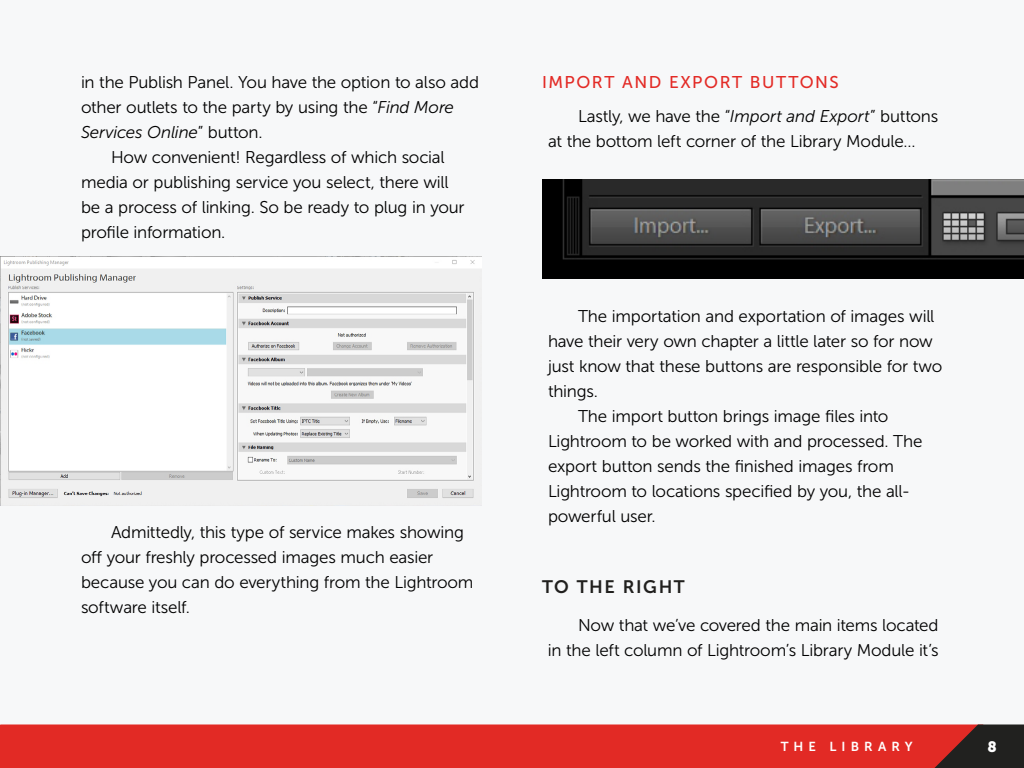
<style>
.page{position:relative;width:1024px;height:768px;background:#f7f8f9}
.page>*{position:absolute;margin:0;border:0;box-sizing:border-box;transform-origin:0 0}
.t1{font:18px "Museo Sans 700";letter-spacing:.085em;color:#21201e}
.t2{font:17px/25px "Museo Sans 300";letter-spacing:-.015em;color:#000}
.t3{font:italic 17px "Museo Sans 300";letter-spacing:-.01em;color:#000}
.t4{font:17px "Museo Sans 500";letter-spacing:.09em;color:#e32b26}
.t5{font:15px "Museo Sans 900";color:#fff}
.t6{font:13px "Museo Sans 700";letter-spacing:.39em;color:#fff}
.s1{font-style:italic}
.s2{font-style:normal}
</style>
<div class="page">
<div style="left:0;top:724px;width:934px;height:44px;background:#e22a25"></div>
<svg style="left:934px;top:724px;width:90px;height:44px;background:#522522"></svg>
<img style="left:0;top:257px;width:482px;height:249px">
<img style="left:542px;top:179px;width:482px;height:99px">
<p class="t2" style="left:81px;top:70px;width:400px">in the Publish Panel. You have the option to also add</p>
<p class="t2" style="left:81px;top:95px;width:375px">other outlets to the party by using the “<span class="s1">Find More</span></p>
<p class="t3" style="left:81px;top:123px;width:183px">Services Online<span class="s2">” button.</span></p>
<p class="t2" style="left:111px;top:145px;width:335px">How convenient! Regardless of which social</p>
<p class="t2" style="left:81px;top:170px;width:369px">media or publishing service you select, there will</p>
<p class="t2" style="left:81px;top:195px;width:385px">be a process of linking. So be ready to plug in your</p>
<p class="t2" style="left:81px;top:220px;width:146px">profile information.</p>
<p class="t2" style="left:81px;top:520px;width:394px;text-indent:30px">Admittedly, this type of service makes showing off your freshly processed images much easier because you can do everything from the Lightroom software itself.</p>
<p class="t4" style="left:542px;top:73px;width:298px">IMPORT AND EXPORT BUTTONS</p>
<p class="t2" style="left:548px;top:104px;width:392px;text-indent:30px">Lastly, we have the “<span class="s1">Import and Export</span>” buttons at the bottom left corner of the Library Module…</p>
<p class="t2" style="left:578px;top:304px;width:358px">The importation and exportation of images will</p>
<p class="t2" style="left:548px;top:329px;width:386px">have their very own chapter a little later so for now</p>
<p class="t2" style="left:548px;top:354px;width:396px">just know that these buttons are responsible for two</p>
<p class="t2" style="left:548px;top:379px;width:52px">things.</p>
<p class="t2" style="left:578px;top:404px;width:312px">The import button brings image files into</p>
<p class="t2" style="left:548px;top:429px;width:376px">Lightroom to be worked with and processed. The</p>
<p class="t2" style="left:548px;top:454px;width:347px">export button sends the finished images from</p>
<p class="t2" style="left:548px;top:479px;width:364px">Lightroom to locations specified by you, the all-</p>
<p class="t2" style="left:548px;top:504px;width:109px">powerful user.</p>
<p class="t1" style="left:542px;top:577px;width:144px">TO THE RIGHT</p>
<p class="t2" style="left:548px;top:612px;width:392px;text-align:right">Now that we’ve covered the main items located<br>in the left column of Lightroom’s Library Module it’s</p>
<p class="t6" style="left:781px;top:739px;width:133px">THE LIBRARY</p>
<p class="t5" style="left:988px;top:739px;width:11px">8</p>
</div>
